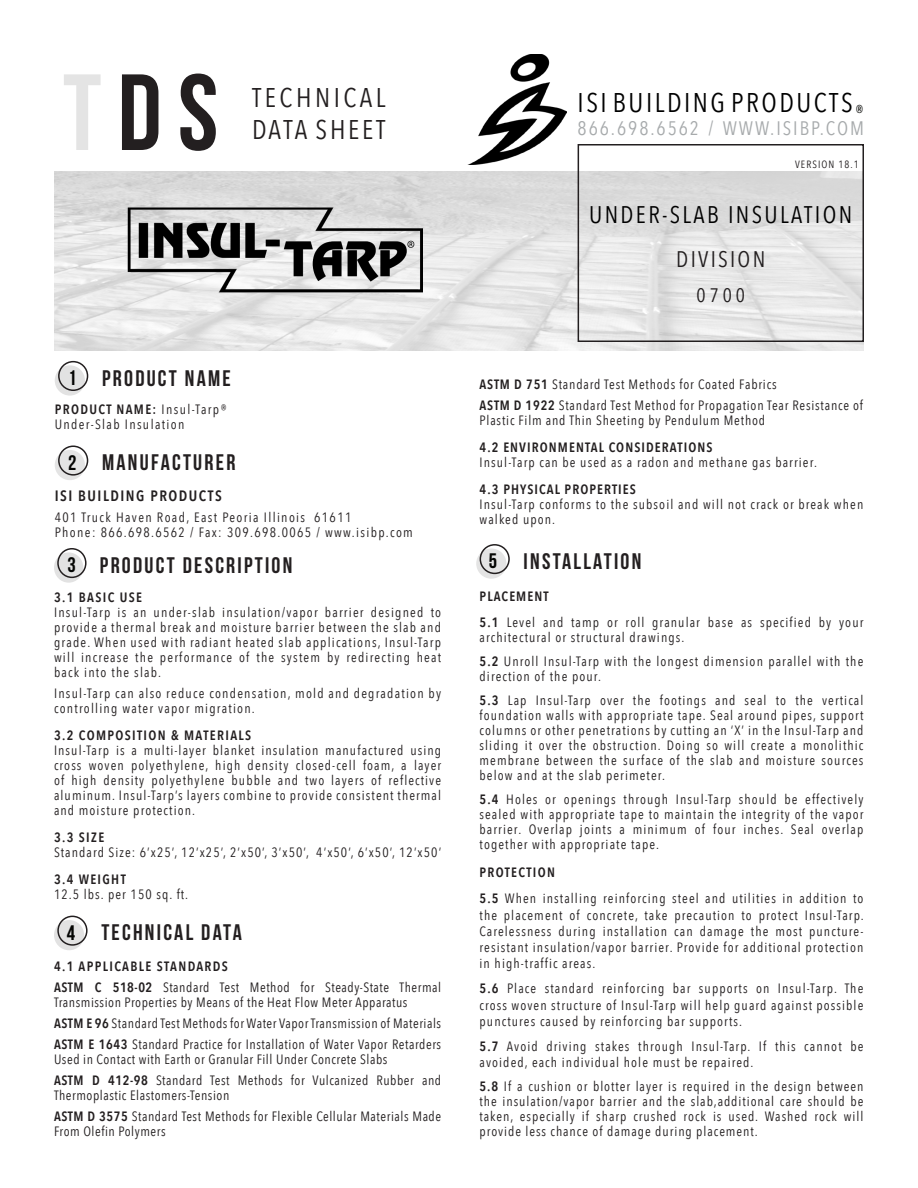
<style>
.page{position:relative;width:918px;height:1188px;background:#fff}
.page>*{position:absolute;margin:0;border:0;box-sizing:border-box;transform-origin:0 0}
.t1{font:108px "Bebas Neue";color:#231f20}
.t2{font:27px "Avenir Next Condensed";letter-spacing:.095em;color:#000}
.t3{font:27px "Avenir Next Condensed";letter-spacing:.12em;color:#231f20}
.t4{font:27px "Avenir Next Condensed";letter-spacing:.1em;color:#231f20}
.t5{font:24px "Avenir Next Condensed";letter-spacing:.1em;color:#000}
.t6{font:22.5px "Bebas Neue";letter-spacing:.1em;color:#231f20}
.t7{font:22.5px "Avenir Next Condensed";letter-spacing:.1em;color:#231f20}
.t8{font:21px "Bebas Neue";color:#040503}
.t9{font:19.5px "Avenir Next Condensed";letter-spacing:.1em;color:#a7aaac}
.t10{font:19.5px "Avenir Next Condensed";color:#231f20}
.t11{font:600 15px "Avenir Next Condensed";letter-spacing:.1em;color:#231f20}
.t12{font:13.5px/15px "Avenir Next Condensed";letter-spacing:.08em;color:#231f20;text-align:justify}
.t13{font:13.5px/15px "Avenir Next Condensed";letter-spacing:.04em;color:#231f20}
.t14{font:600 13.5px "Avenir Next Condensed";letter-spacing:.095em;color:#231f20}
.t15{font:13.5px/15px "Avenir Next Condensed";letter-spacing:.06em;color:#231f20}
.t16{font:13.5px "Avenir Next Condensed";letter-spacing:.1em;color:#231f20}
.t17{font:10.5px "Avenir Next Condensed";letter-spacing:.1em;color:#231f20}
.s1{color:#e4e4e4}
.s2{font-weight:400}
.s3{font-weight:600}
</style>
<div class="page">
<img style="left:469px;top:54px;width:98px;height:110px">
<img style="left:54px;top:172px;width:810px;height:178px">
<div style="left:578px;top:144px;width:286px;height:198px;border:2px solid #231f20"></div>
<div style="left:55px;top:365px;width:30px;height:31px;background:#e2e2e2;border-radius:50%"></div>
<div style="left:58px;top:361px;width:30px;height:30px;border:2px solid #231f20;border-radius:50%"></div>
<div style="left:55px;top:450px;width:30px;height:30px;background:#e4e4e4;border-radius:50%"></div>
<div style="left:58px;top:446px;width:30px;height:30px;border:2px solid #231f20;border-radius:50%"></div>
<div style="left:54px;top:552px;width:29px;height:31px;background:#e2e2e2;border-radius:50%"></div>
<div style="left:57px;top:548px;width:30px;height:30px;border:2px solid #231f20;border-radius:50%"></div>
<div style="left:476px;top:548px;width:30px;height:31px;background:#e4e4e4;border-radius:50%"></div>
<div style="left:480px;top:544px;width:30px;height:30px;border:2px solid #231f20;border-radius:50%"></div>
<img style="left:126px;top:176px;width:302px;height:143px">
<div style="left:54px;top:920px;width:30px;height:30px;background:#e2e2e2;border-radius:50%"></div>
<div style="left:57px;top:916px;width:31px;height:30px;border:2px solid #231f20;border-radius:50%"></div>
<p class="t1" style="left:63px;top:53px;width:157px"><span class="s1">T</span>DS</p>
<h2 class="t3" style="left:252px;top:74px;width:135px">TECHNICAL</h2>
<h2 class="t4" style="left:252px;top:107px;width:135px">DATA SHEET</h2>
<p class="t6" style="left:102px;top:366px;width:130px">PRODUCT NAME</p>
<p class="t14" style="left:55px;top:398px;width:174px">PRODUCT NAME: <span class="s2">Insul-Tarp®</span></p>
<p class="t16" style="left:55px;top:413px;width:131px">Under-Slab Insulation</p>
<p class="t8" style="left:68px;top:367px;width:10px">1</p>
<p class="t6" style="left:102px;top:450px;width:135px">MANUFACTURER</p>
<p class="t11" style="left:55px;top:482px;width:168px">ISI BUILDING PRODUCTS</p>
<p class="t16" style="left:55px;top:505px;width:298px">401 Truck Haven Road, East Peoria Illinois 61611</p>
<p class="t16" style="left:55px;top:520px;width:360px">Phone: 866.698.6562 / Fax: 309.698.0065 / www.isibp.com</p>
<p class="t8" style="left:68px;top:451px;width:10px">2</p>
<p class="t8" style="left:67px;top:553px;width:10px">3</p>
<p class="t6" style="left:100px;top:553px;width:194px">PRODUCT DESCRIPTION</p>
<p class="t14" style="left:54px;top:585px;width:90px">3.1 BASIC USE</p>
<p class="t12" style="left:54px;top:604px;width:389px">Insul-Tarp is an under-slab insulation/vapor barrier designed to provide a thermal break and moisture barrier between the slab and grade. When used with radiant heated slab applications, Insul-Tarp will increase the performance of the system by redirecting heat back into the slab.</p>
<p class="t12" style="left:54px;top:685px;width:389px">Insul-Tarp can also reduce condensation, mold and degradation by controlling water vapor migration.</p>
<p class="t14" style="left:54px;top:723px;width:199px">3.2 COMPOSITION &amp; MATERIALS</p>
<p class="t12" style="left:54px;top:742px;width:389px">Insul-Tarp is a multi-layer blanket insulation manufactured using cross woven polyethylene, high density closed-cell foam, a layer of high density polyethylene bubble and two layers of reflective aluminum. Insul-Tarp’s layers combine to provide consistent thermal and moisture protection.</p>
<p class="t14" style="left:54px;top:825px;width:52px">3.3 SIZE</p>
<p class="t12" style="left:54px;top:844px;width:389px">Standard Size: 6’x25’, 12’x25’, 2’x50’, 3’x50’, 4’x50’, 6’x50’, 12’x50’</p>
<p class="t14" style="left:54px;top:867px;width:73px">3.4 WEIGHT</p>
<p class="t12" style="left:54px;top:886px;width:136px">12.5 lbs. per 150 sq. ft.</p>
<p class="t8" style="left:67px;top:921px;width:10px">4</p>
<p class="t6" style="left:101px;top:920px;width:142px">TECHNICAL DATA</p>
<p class="t14" style="left:54px;top:955px;width:176px">4.1 APPLICABLE STANDARDS</p>
<p class="t13" style="left:54px;top:979px;width:389px"><span class="s3">ASTM C 518-02</span> Standard Test Method for Steady-State Thermal<br>Transmission Properties by Means of the Heat Flow Meter Apparatus</p>
<p class="t13" style="left:54px;top:1015px;width:389px"><span class="s3">ASTM E 96</span> Standard Test Methods for Water Vapor Transmission of Materials</p>
<p class="t13" style="left:54px;top:1036px;width:389px"><span class="s3">ASTM E 1643</span> Standard Practice for Installation of Water Vapor Retarders<br>Used in Contact with Earth or Granular Fill Under Concrete Slabs</p>
<p class="t13" style="left:54px;top:1072px;width:389px"><span class="s3">ASTM D 412-98</span> Standard Test Methods for Vulcanized Rubber and<br>Thermoplastic Elastomers-Tension</p>
<p class="t13" style="left:54px;top:1108px;width:389px"><span class="s3">ASTM D 3575</span> Standard Test Methods for Flexible Cellular Materials Made<br>From Olefin Polymers</p>
<p class="t2" style="left:578px;top:80px;width:288px">ISI BUILDING PRODUCTS<sub>®</sub></p>
<p class="t9" style="left:578px;top:112px;width:288px">866.698.6562 / WWW.ISIBP.COM</p>
<p class="t17" style="left:795px;top:156px;width:65px">VERSION 18.1</p>
<p class="t5" style="left:589px;top:194px;width:265px">UNDER-SLAB INSULATION</p>
<p class="t7" style="left:676px;top:240px;width:91px">DIVISION</p>
<p class="t10" style="left:697px;top:278px;width:50px">0700</p>
<p class="t15" style="left:480px;top:377px;width:299px"><span class="s3">ASTM D 751</span> Standard Test Methods for Coated Fabrics</p>
<p class="t15" style="left:480px;top:398px;width:385px"><span class="s3">ASTM D 1922</span> Standard Test Method for Propagation Tear Resistance of<br>Plastic Film and Thin Sheeting by Pendulum Method</p>
<p class="t14" style="left:480px;top:436px;width:234px">4.2 ENVIRONMENTAL CONSIDERATIONS</p>
<p class="t12" style="left:480px;top:455px;width:339px">Insul-Tarp can be used as a radon and methane gas barrier.</p>
<p class="t14" style="left:480px;top:478px;width:158px">4.3 PHYSICAL PROPERTIES</p>
<p class="t12" style="left:480px;top:497px;width:385px">Insul-Tarp conforms to the subsoil and will not crack or break when walked upon.</p>
<p class="t6" style="left:524px;top:549px;width:119px">INSTALLATION</p>
<p class="t14" style="left:480px;top:585px;width:70px">PLACEMENT</p>
<p class="t12" style="left:480px;top:614px;width:385px"><span class="s3">5.1</span> Level and tamp or roll granular base as specified by your architectural or structural drawings.</p>
<p class="t12" style="left:480px;top:653px;width:385px"><span class="s3">5.2</span> Unroll Insul-Tarp with the longest dimension parallel with the direction of the pour.</p>
<p class="t12" style="left:480px;top:692px;width:385px"><span class="s3">5.3</span> Lap Insul-Tarp over the footings and seal to the vertical foundation walls with appropriate tape. Seal around pipes, support columns or other penetrations by cutting an ‘X’ in the Insul-Tarp and sliding it over the obstruction. Doing so will create a monolithic membrane between the surface of the slab and moisture sources below and at the slab perimeter.</p>
<p class="t12" style="left:480px;top:791px;width:385px"><span class="s3">5.4</span> Holes or openings through Insul-Tarp should be effectively sealed with appropriate tape to maintain the integrity of the vapor barrier. Overlap joints a minimum of four inches. Seal overlap together with appropriate tape.</p>
<p class="t14" style="left:480px;top:860px;width:77px">PROTECTION</p>
<p class="t12" style="left:480px;top:890px;width:386px;line-height:16.2px"><span class="s3">5.5</span> When installing reinforcing steel and utilities in addition to the placement of concrete, take precaution to protect Insul-Tarp.<br>Carelessness during installation can damage the most puncture&shy;resistant insulation/vapor barrier. Provide for additional protection in high-traffic areas.</p>
<p class="t12" style="left:480px;top:980px;width:385px;line-height:16.2px"><span class="s3">5.6</span> Place standard reinforcing bar supports on Insul-Tarp. The cross woven structure of Insul-Tarp will help guard against possible punctures caused by reinforcing bar supports.</p>
<p class="t12" style="left:480px;top:1038px;width:385px;line-height:16.2px"><span class="s3">5.7</span> Avoid driving stakes through Insul-Tarp. If this cannot be avoided, each individual hole must be repaired.</p>
<p class="t12" style="left:480px;top:1078px;width:385px"><span class="s3">5.8</span> If a cushion or blotter layer is required in the design between the insulation/vapor barrier and the slab,additional care should be taken, especially if sharp crushed rock is used. Washed rock will provide less chance of damage during placement.</p>
<p class="t8" style="left:489px;top:549px;width:10px">5</p>
</div>
